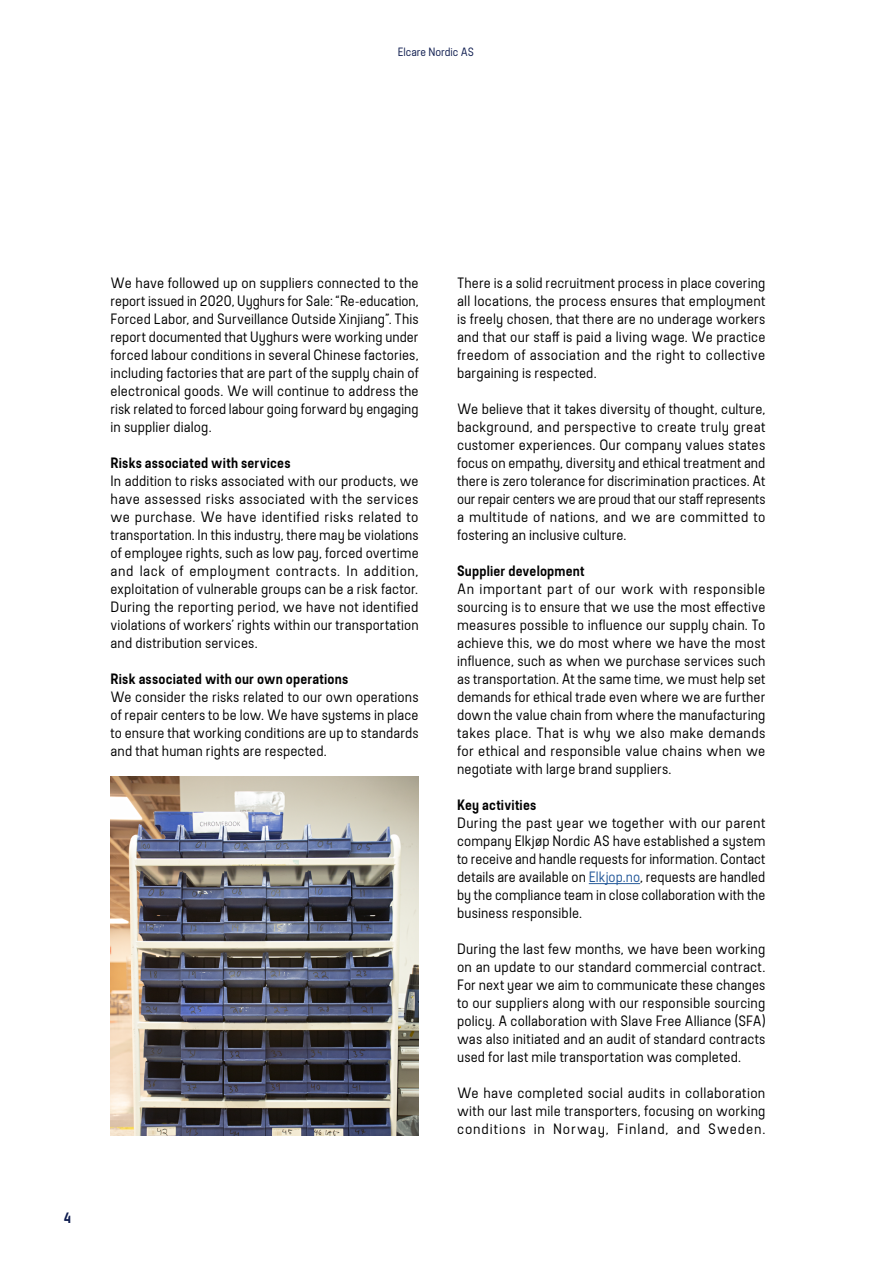
<style>
.page{position:relative;width:893px;height:1263px;background:#fff}
.page>*{position:absolute;margin:0;border:0;box-sizing:border-box;transform-origin:0 0}
.t1{font:15px/18px "Elkjop A Int Bodytext";letter-spacing:.01em;color:#000;text-align:justify}
.t2{font:600 15px "Elkjop A Int Bodytext";letter-spacing:.01em;color:#000}
.t3{font:600 15px "Elkjop A Int Bodytext";color:#0e1c4f}
.t4{font:12px "Elkjop Bodytext";color:#0e1c4f}
.s1{color:#275b9b}
</style>
<div class="page">
<hr style="left:589px;top:883px;width:51px;height:1px;background:#275b9b">
<img style="left:111px;top:776px;width:308px;height:359px">
<p class="t4" style="left:398px;top:45px;width:78px">Elcare Nordic AS</p>
<p class="t3" style="left:64px;top:1209px;width:9px">4</p>
<p class="t1" style="left:111px;top:274px;width:310px">We have followed up on suppliers connected to the report issued in 2020, Uyghurs for Sale: “Re-education, Forced Labor, and Surveillance Outside Xinjiang”. This report documented that Uyghurs were working under forced labour conditions in several Chinese factories, including factories that are part of the supply chain of electronical goods. We will continue to address the risk related to forced labour going forward by engaging in supplier dialog.</p>
<p class="t2" style="left:111px;top:454px;width:182px">Risks associated with services</p>
<p class="t1" style="left:111px;top:472px;width:310px">In addition to risks associated with our products, we have assessed risks associated with the services we purchase. We have identified risks related to transportation. In this industry, there may be violations of employee rights, such as low pay, forced overtime and lack of employment contracts. In addition, exploitation of vulnerable groups can be a risk factor.<br>During the reporting period, we have not identified violations of workers’ rights within our transportation and distribution services.</p>
<p class="t2" style="left:111px;top:670px;width:239px">Risk associated with our own operations</p>
<p class="t1" style="left:111px;top:688px;width:310px">We consider the risks related to our own operations of repair centers to be low. We have systems in place to ensure that working conditions are up to standards and that human rights are respected.</p>
<p class="t1" style="left:457px;top:274px;width:310px">There is a solid recruitment process in place covering all locations, the process ensures that employment is freely chosen, that there are no underage workers and that our staff is paid a living wage. We practice freedom of association and the right to collective bargaining is respected.</p>
<p class="t1" style="left:457px;top:400px;width:310px">We believe that it takes diversity of thought, culture, background, and perspective to create truly great customer experiences. Our company values states focus on empathy, diversity and ethical treatment and there is zero tolerance for discrimination practices. At our repair centers we are proud that our staff represents a multitude of nations, and we are committed to fostering an inclusive culture.</p>
<p class="t2" style="left:457px;top:562px;width:129px">Supplier development</p>
<p class="t1" style="left:457px;top:580px;width:310px">An important part of our work with responsible sourcing is to ensure that we use the most effective measures possible to influence our supply chain. To achieve this, we do most where we have the most influence, such as when we purchase services such as transportation. At the same time, we must help set demands for ethical trade even where we are further down the value chain from where the manufacturing takes place. That is why we also make demands for ethical and responsible value chains when we negotiate with large brand suppliers.</p>
<p class="t2" style="left:457px;top:796px;width:81px">Key activities</p>
<p class="t1" style="left:457px;top:814px;width:310px">During the past year we together with our parent company Elkjøp Nordic AS have established a system to receive and handle requests for information. Contact details are available on <span class="s1">Elkjop.no</span>, requests are handled by the compliance team in close collaboration with the business responsible.</p>
<p class="t1" style="left:457px;top:940px;width:310px">During the last few months, we have been working on an update to our standard commercial contract.<br>For next year we aim to communicate these changes to our suppliers along with our responsible sourcing policy. A collaboration with Slave Free Alliance (SFA) was also initiated and an audit of standard contracts used for last mile transportation was completed.</p>
<p class="t1" style="left:457px;top:1084px;width:310px">We have completed social audits in collaboration with our last mile transporters, focusing on working conditions in Norway, Finland, and Sweden.</p>
</div>
